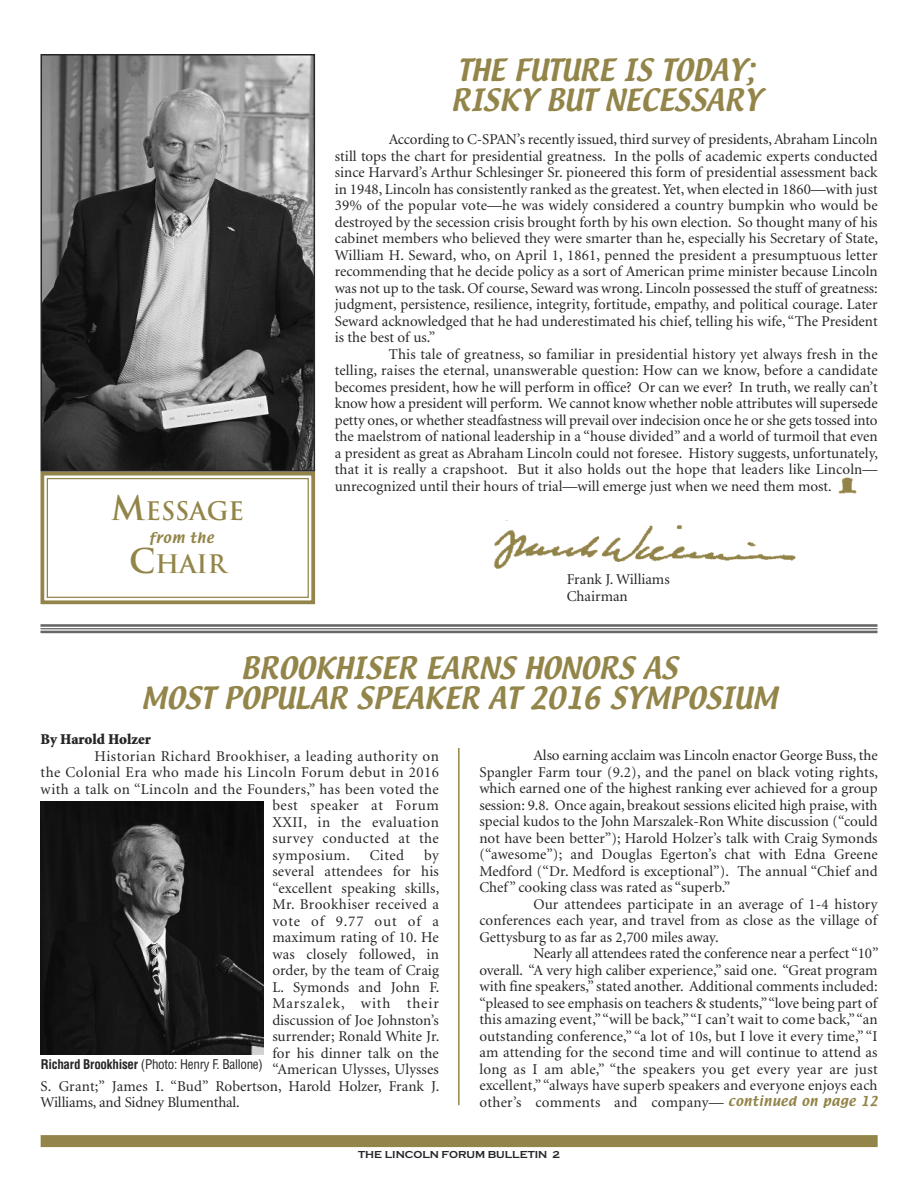
<style>
.page{position:relative;width:918px;height:1188px;background:#fff}
.page>*{position:absolute;margin:0;border:0;box-sizing:border-box;transform-origin:0 0}
.t1{font:27px/30px "Textile";color:#938549}
.t2{font:700 24.9px "Trajan Pro";color:#938549}
.t3{font:15px/16.5px "Minion";letter-spacing:.01em;color:#272526;text-align:justify}
.t4{font:15px "Minion";letter-spacing:.03em;color:#272526}
.t5{font:15px "Minion";letter-spacing:-.01em;color:#272526}
.t6{font:15px "Minion";letter-spacing:.06em;color:#272526}
.t7{font:15px "Minion";letter-spacing:.035em;color:#272526}
.t8{font:15px "Minion";letter-spacing:.055em;color:#272526}
.t9{font:900 15px "Minion";letter-spacing:-.005em;color:#272526}
.t10{font:condensed 13.05px "Helvetica";letter-spacing:-.02em;color:#272526}
.t11{font:12.9px "Textile";letter-spacing:.05em;color:#938549}
.t12{font:12px "Textile";letter-spacing:.05em;color:#938549}
.t13{font:700 10.5px "Copperplate Gothic";color:#272526}
.s1{font-size:33.3px}
.s2{font-weight:700}
</style>
<div class="page">
<hr style="left:40px;top:624px;width:838px;height:3px;background:#686767">
<hr style="left:40px;top:628px;width:838px;height:1px;background:#686767">
<hr style="left:40px;top:631px;width:838px;height:2px;background:#686767">
<img style="left:493px;top:525px;width:303px;height:44px">
<img style="left:838px;top:477px;width:18px;height:17px">
<img style="left:44px;top:57px;width:268px;height:412px">
<div style="left:41px;top:54px;width:274px;height:418px;border:2px solid #272526"></div>
<div style="left:42px;top:474px;width:271px;height:128px;border:5px solid #fff"></div>
<div style="left:40px;top:472px;width:275px;height:132px;border:4px solid #938549"></div>
<div style="left:47px;top:478px;width:262px;height:120px;border:1px solid #938549"></div>
<div style="left:41px;top:1135px;width:837px;height:12px;background:#938549"></div>
<hr style="left:458px;top:748px;width:2px;height:357px;background:#938549">
<img style="left:41px;top:802px;width:222px;height:253px">
<h2 class="t2" style="left:111px;top:497px;width:134px"><span class="s1">M</span>ESSAGE</h2>
<p class="t11" style="left:149px;top:531px;width:66px">from the</p>
<h2 class="t2" style="left:129px;top:549px;width:99px"><span class="s1">C</span>HAIR</h2>
<h1 class="t1" style="left:451px;top:57px;width:312px">THE FUTURE IS TODAY;<br>RISKY BUT NECESSARY</h1>
<p class="t3" style="left:335px;top:132px;width:545px;text-indent:54px">According to C-SPAN’s recently issued, third survey of presidents,Abraham Lincoln still tops the chart for presidential greatness. In the polls of academic experts conducted since Harvard’s Arthur Schlesinger Sr. pioneered this form of presidential assessment back in 1948, Lincoln has consistently ranked as the greatest.Yet, when elected in 1860—with just 39% of the popular vote—he was widely considered a country bumpkin who would be destroyed by the secession crisis brought forth by his own election. So thought many of his cabinet members who believed they were smarter than he, especially his Secretary of State, William H. Seward, who, on April 1, 1861, penned the president a presumptuous letter recommending that he decide policy as a sort of American prime minister because Lincoln was not up to the task. Of course, Seward was wrong. Lincoln possessed the stuff of greatness: judgment, persistence, resilience, integrity, fortitude, empathy, and political courage. Later Seward acknowledged that he had underestimated his chief, telling his wife, “The President is the best of us.”</p>
<p class="t3" style="left:335px;top:347px;width:545px;text-indent:54px">This tale of greatness, so familiar in presidential history yet always fresh in the telling, raises the eternal, unanswerable question: How can we know, before a candidate becomes president, how he will perform in office? Or can we ever? In truth, we really can’t know how a president will perform. We cannot know whether noble attributes will supersede petty ones, or whether steadfastness will prevail over indecision once he or she gets tossed into the maelstrom of national leadership in a “house divided” and a world of turmoil that even a president as great as Abraham Lincoln could not foresee. History suggests, unfortunately, that it is really a crapshoot. But it also holds out the hope that leaders like Lincoln— unrecognized until their hours of trial—will emerge just when we need them most.</p>
<p class="t3" style="left:567px;top:573px;width:104px">Frank J. Williams<br>Chairman</p>
<h1 class="t1" style="left:141px;top:654px;width:638px;text-align:center">BROOKHISER EARNS HONORS AS<br>MOST POPULAR SPEAKER AT 2016 SYMPOSIUM</h1>
<p class="t9" style="left:41px;top:734px;width:112px">By Harold Holzer</p>
<p class="t4" style="left:95px;top:750px;width:346px">Historian Richard Brookhiser, a leading authority on</p>
<p class="t4" style="left:41px;top:767px;width:400px">the Colonial Era who made his Lincoln Forum debut in 2016</p>
<p class="t3" style="left:41px;top:782px;width:400px">with a talk on “Lincoln and the Founders,” has been voted the</p>
<p class="t7" style="left:272px;top:800px;width:168px">best speaker at Forum</p>
<p class="t4" style="left:272px;top:816px;width:168px">XXII, in the evaluation</p>
<p class="t4" style="left:272px;top:833px;width:168px">survey conducted at the</p>
<p class="t4" style="left:272px;top:849px;width:79px">symposium.</p>
<p class="t3" style="left:370px;top:848px;width:36px">Cited</p>
<p class="t3" style="left:424px;top:848px;width:16px">by</p>
<p class="t3" style="left:272px;top:864px;width:168px">several attendees for his</p>
<p class="t3" style="left:272px;top:881px;width:169px">“excellent speaking skills,</p>
<p class="t4" style="left:272px;top:899px;width:168px">Mr. Brookhiser received a</p>
<p class="t8" style="left:272px;top:915px;width:168px">vote of 9.77 out of a</p>
<p class="t3" style="left:272px;top:930px;width:168px">maximum rating of 10. He</p>
<p class="t3" style="left:272px;top:947px;width:168px">was closely followed, in</p>
<p class="t3" style="left:272px;top:963px;width:168px">order, by the team of Craig</p>
<p class="t3" style="left:272px;top:980px;width:169px">L. Symonds and John F.</p>
<p class="t6" style="left:272px;top:998px;width:168px">Marszalek, with their</p>
<p class="t3" style="left:272px;top:1013px;width:168px">discussion of Joe Johnston’s</p>
<p class="t3" style="left:272px;top:1029px;width:169px">surrender; Ronald White Jr.</p>
<p class="t3" style="left:272px;top:1046px;width:168px">for his dinner talk on the</p>
<p class="t3" style="left:272px;top:1062px;width:168px">“American Ulysses, Ulysses</p>
<p class="t3" style="left:41px;top:1079px;width:400px">S. Grant;” James I. “Bud” Robertson, Harold Holzer, Frank J.</p>
<p class="t5" style="left:41px;top:1097px;width:201px">Williams, and Sidney Blumenthal.</p>
<p class="t10" style="left:41px;top:1057px;width:224px"><span class="s2">Richard Brookhiser</span> (Photo: Henry F. Ballone)</p>
<p class="t3" style="left:479px;top:749px;width:400px;text-indent:54px">Also earning acclaim was Lincoln enactor George Buss, the Spangler Farm tour (9.2), and the panel on black voting rights, which earned one of the highest ranking ever achieved for a group session: 9.8. Once again, breakout sessions elicited high praise, with special kudos to the John Marszalek-Ron White discussion (“could not have been better”); Harold Holzer’s talk with Craig Symonds (“awesome”); and Douglas Egerton’s chat with Edna Greene Medford (“Dr. Medford is exceptional”). The annual “Chief and Chef” cooking class was rated as “superb.”</p>
<p class="t3" style="left:479px;top:897px;width:400px;text-indent:54px">Our attendees participate in an average of 1-4 history conferences each year, and travel from as close as the village of Gettysburg to as far as 2,700 miles away.</p>
<p class="t3" style="left:479px;top:947px;width:401px;text-indent:54px">Nearly all attendees rated the conference near a perfect “10” overall. “A very high caliber experience,” said one. “Great program with fine speakers,” stated another. Additional comments included: “pleased to see emphasis on teachers &amp; students,”“love being part of this amazing event,”“will be back,”“I can’t wait to come back,”“an outstanding conference,” “a lot of 10s, but I love it every time,” “I am attending for the second time and will continue to attend as long as I am able,” “the speakers you get every year are just excellent,”“always have superb speakers and everyone enjoys each other’s comments and company—</p>
<p class="t12" style="left:728px;top:1095px;width:151px">continued on page 12</p>
<p class="t13" style="left:358px;top:1148px;width:203px">THE LINCOLN FORUM BULLETIN 2</p>
</div>
